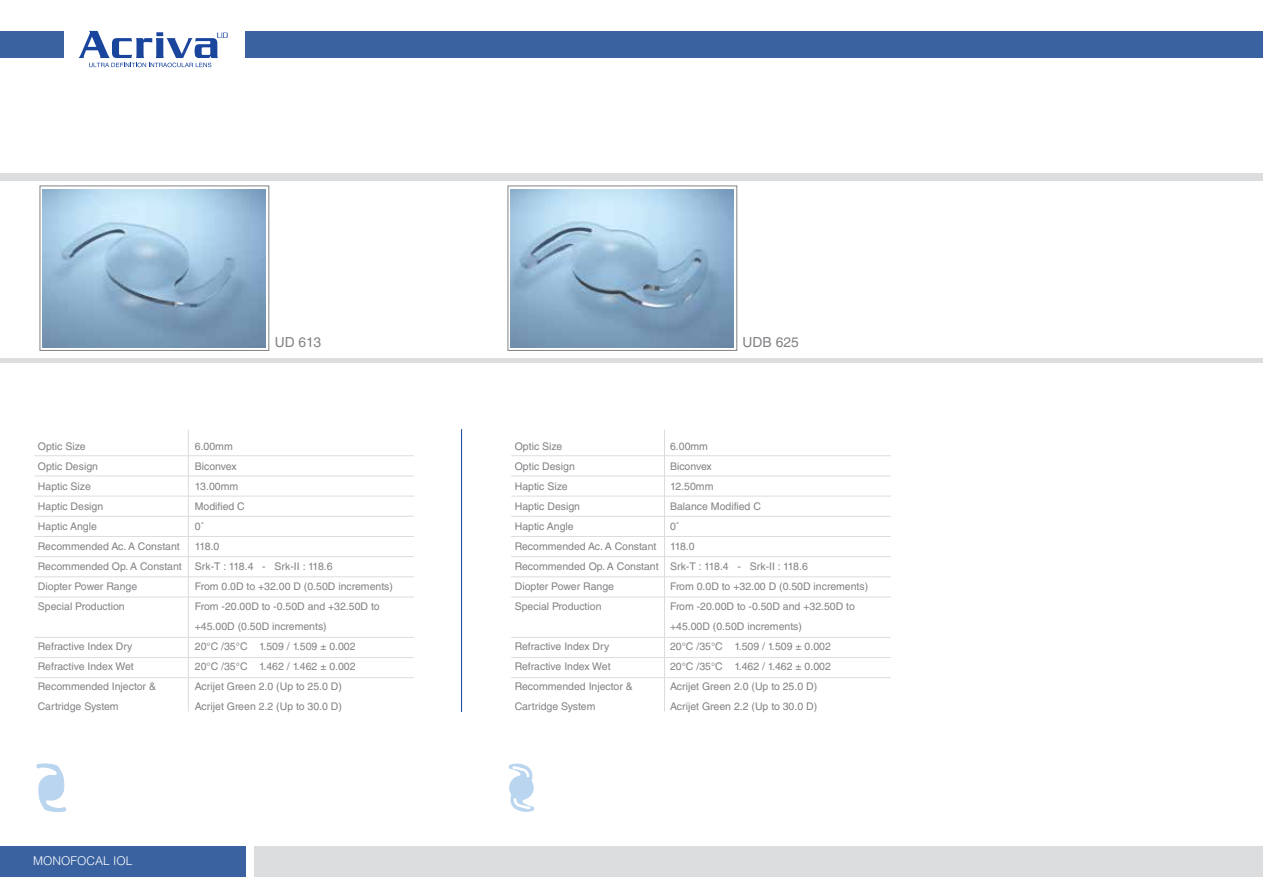
<style>
.page{position:relative;width:1263px;height:893px;background:#fff}
.page>*{position:absolute;margin:0;border:0;box-sizing:border-box;transform-origin:0 0}
.t1{font:13.8px "Helvetica LT Std";color:#808285}
.t2{font:300 12px "Helvetica LT Std";color:#fff}
.t3{font:10.5px/20.1px "Helvetica LT Std";color:#808285}
</style>
<div class="page">
<div style="left:0;top:846px;width:246px;height:31px;background:#3a62a0"></div>
<div style="left:255px;top:846px;width:1008px;height:31px;background:#dcddde"></div>
<div style="left:245px;top:32px;width:1018px;height:26px;background:#3a62a0"></div>
<div style="left:0;top:32px;width:63px;height:26px;background:#3a62a0"></div>
<svg style="left:79px;top:31px;width:149px;height:36px"></svg>
<hr style="left:0;top:358px;width:1263px;height:4px;background:#dcddde">
<div style="left:0;top:173px;width:1263px;height:8px;background:#dcddde"></div>
<hr style="left:188px;top:430px;width:1px;height:281px;background:#dcddde">
<hr style="left:34px;top:455px;width:380px;height:1px;background:#dcddde">
<hr style="left:34px;top:476px;width:380px;height:1px;background:#dcddde">
<hr style="left:34px;top:496px;width:380px;height:1px;background:#dcddde">
<hr style="left:34px;top:516px;width:380px;height:1px;background:#dcddde">
<hr style="left:34px;top:536px;width:380px;height:1px;background:#dcddde">
<hr style="left:34px;top:556px;width:380px;height:1px;background:#dcddde">
<hr style="left:34px;top:577px;width:380px;height:1px;background:#dcddde">
<hr style="left:34px;top:597px;width:380px;height:1px;background:#dcddde">
<hr style="left:34px;top:637px;width:380px;height:1px;background:#dcddde">
<hr style="left:34px;top:657px;width:380px;height:1px;background:#dcddde">
<hr style="left:34px;top:677px;width:380px;height:1px;background:#dcddde">
<svg style="left:40px;top:186px;width:229px;height:165px"></svg>
<hr style="left:461px;top:429px;width:1px;height:283px;background:#19459d">
<img style="left:43px;top:189px;width:223px;height:158px">
<svg style="left:508px;top:186px;width:229px;height:165px"></svg>
<hr style="left:664px;top:430px;width:1px;height:281px;background:#dcddde">
<hr style="left:511px;top:455px;width:380px;height:1px;background:#dcddde">
<hr style="left:511px;top:476px;width:380px;height:1px;background:#dcddde">
<hr style="left:511px;top:496px;width:380px;height:1px;background:#dcddde">
<hr style="left:511px;top:516px;width:380px;height:1px;background:#dcddde">
<hr style="left:511px;top:536px;width:380px;height:1px;background:#dcddde">
<hr style="left:511px;top:556px;width:380px;height:1px;background:#dcddde">
<hr style="left:511px;top:577px;width:380px;height:1px;background:#dcddde">
<hr style="left:511px;top:597px;width:380px;height:1px;background:#dcddde">
<hr style="left:511px;top:637px;width:380px;height:1px;background:#dcddde">
<hr style="left:511px;top:657px;width:380px;height:1px;background:#dcddde">
<hr style="left:511px;top:677px;width:380px;height:1px;background:#dcddde">
<img style="left:511px;top:189px;width:222px;height:158px">
<svg style="left:508px;top:763px;width:27px;height:49px"></svg>
<svg style="left:37px;top:764px;width:29px;height:48px"></svg>
<h1 class="t1" style="left:275px;top:334px;width:48px">UD 613</h1>
<p class="t3" style="left:38px;top:436px;width:145px">Optic Size<br>Optic Design<br>Haptic Size<br>Haptic Design<br>Haptic Angle<br>Recommended Ac. A Constant<br>Recommended Op. A Constant<br>Diopter Power Range<br>Special Production</p>
<p class="t3" style="left:38px;top:636px;width:120px">Refractive Index Dry<br>Refractive Index Wet<br>Recommended Injector &amp;<br>Cartridge System</p>
<p class="t3" style="left:195px;top:436px;width:200px">6.00mm<br>Biconvex<br>13.00mm<br>Modified C<br>0˚<br>118.0<br>Srk-T : 118.4 - Srk-II : 118.6<br>From 0.0D to +32.00 D (0.50D increments)<br>From -20.00D to -0.50D and +32.50D to +45.00D (0.50D increments)<br>20°C /35°C 1.509 / 1.509 ± 0.002<br>20°C /35°C 1.462 / 1.462 ± 0.002<br>Acrijet Green 2.0 (Up to 25.0 D)<br>Acrijet Green 2.2 (Up to 30.0 D)</p>
<p class="t2" style="left:33px;top:853px;width:101px">MONOFOCAL IOL</p>
<h1 class="t1" style="left:743px;top:334px;width:58px">UDB 625</h1>
<p class="t3" style="left:515px;top:436px;width:145px">Optic Size<br>Optic Design<br>Haptic Size<br>Haptic Design<br>Haptic Angle<br>Recommended Ac. A Constant<br>Recommended Op. A Constant<br>Diopter Power Range<br>Special Production</p>
<p class="t3" style="left:515px;top:636px;width:120px">Refractive Index Dry<br>Refractive Index Wet<br>Recommended Injector &amp;<br>Cartridge System</p>
<p class="t3" style="left:670px;top:436px;width:200px">6.00mm<br>Biconvex<br>12.50mm<br>Balance Modified C<br>0˚<br>118.0<br>Srk-T : 118.4 - Srk-II : 118.6<br>From 0.0D to +32.00 D (0.50D increments)<br>From -20.00D to -0.50D and +32.50D to +45.00D (0.50D increments)<br>20°C /35°C 1.509 / 1.509 ± 0.002<br>20°C /35°C 1.462 / 1.462 ± 0.002<br>Acrijet Green 2.0 (Up to 25.0 D)<br>Acrijet Green 2.2 (Up to 30.0 D)</p>
</div>
